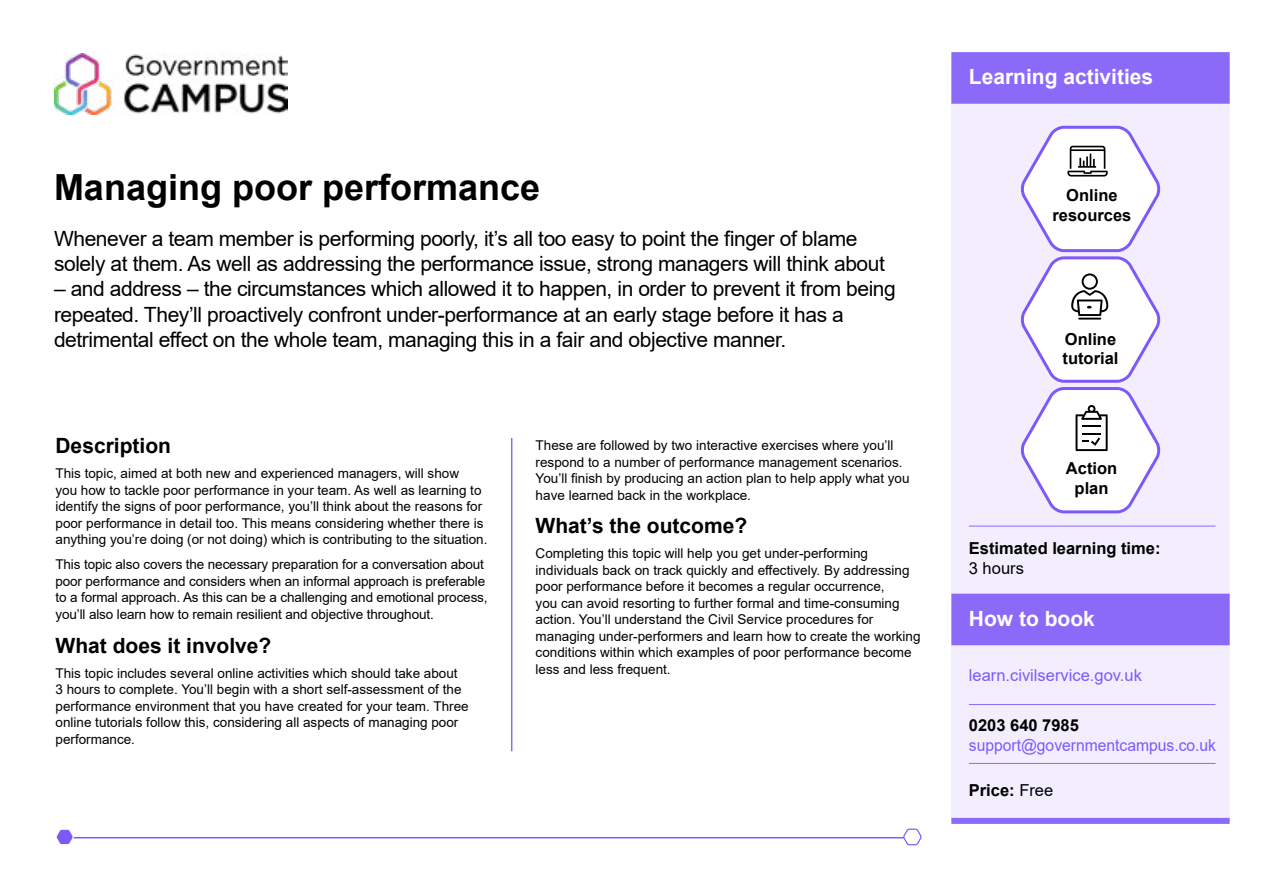
<style>
.page{position:relative;width:1263px;height:893px;background:#fff}
.page>*{position:absolute;margin:0;border:0;box-sizing:border-box;transform-origin:0 0}
.t1{font:700 36px "Arial";color:#000}
.t2{font:21px/25.2px "Arial";letter-spacing:-.02em;color:#000}
.t3{font:700 21px "Arial";color:#000}
.t4{font:700 21px "Arial";color:#fff}
.t5{font:700 16.5px/19.8px "Arial";color:#000;text-align:center}
.t6{font:16.5px "Arial";color:#7e59f8;scale:.95 1}
.t7{font:16.5px "Arial";color:#7e59f8}
.t8{font:16.5px "Arial";color:#000}
.t9{font:13.5px/16.5px "Arial";color:#000}
.s1{font-weight:400}
</style>
<div class="page">
<img style="left:54px;top:54px;width:234px;height:61px">
<div style="left:951px;top:54px;width:279px;height:767px;background:#f2eefe"></div>
<div style="left:951px;top:594px;width:279px;height:51px;background:#8b6af9"></div>
<hr style="left:969px;top:526px;width:246px;height:1px;background:#8b6af9">
<hr style="left:969px;top:704px;width:246px;height:1px;background:#8b6af9">
<div style="left:951px;top:818px;width:279px;height:6px;background:#8b6af9"></div>
<hr style="left:969px;top:763px;width:246px;height:1px;background:#8b6af9">
<div style="left:951px;top:52px;width:279px;height:52px;background:#8b6af9;border:2px solid #8b6af9"></div>
<hr style="left:511px;top:438px;width:1px;height:313px;background:#8b6af9">
<svg style="left:1020px;top:125px;width:141px;height:389px"></svg>
<hr style="left:67px;top:837px;width:839px;height:1px;background:#7e59f8">
<svg style="left:902px;top:828px;width:20px;height:18px"></svg>
<svg style="left:56px;top:829px;width:19px;height:16px"></svg>
<h1 class="t1" style="left:54px;top:162px;width:488px">Managing poor performance</h1>
<h2 class="t2" style="left:54px;top:226px;width:832px">Whenever a team member is performing poorly, it’s all too easy to point the finger of blame solely at them. As well as addressing the performance issue, strong managers will think about</h2>
<p class="t2" style="left:54px;top:276px;width:843px">– and address – the circumstances which allowed it to happen, in order to prevent it from being repeated. They’ll proactively confront under-performance at an early stage before it has a detrimental effect on the whole team, managing this in a fair and objective manner.</p>
<h2 class="t3" style="left:55px;top:431px;width:117px">Description</h2>
<p class="t9" style="left:536px;top:437px;width:368px">These are followed by two interactive exercises where you’ll respond to a number of performance management scenarios.</p>
<p class="t9" style="left:55px;top:465px;width:405px">This topic, aimed at both new and experienced managers, will show</p>
<p class="t9" style="left:536px;top:470px;width:375px">You’ll finish by producing an action plan to help apply what you</p>
<p class="t9" style="left:55px;top:482px;width:427px">you how to tackle poor performance in your team. As well as learning to</p>
<p class="t9" style="left:536px;top:486px;width:217px">have learned back in the workplace.</p>
<p class="t9" style="left:55px;top:498px;width:433px">identify the signs of poor performance, you’ll think about the reasons for poor performance in detail too. This means considering whether there is anything you’re doing (or not doing) which is contributing to the situation.</p>
<h2 class="t3" style="left:536px;top:511px;width:213px">What’s the outcome?</h2>
<p class="t9" style="left:536px;top:545px;width:334px">Completing this topic will help you get under-performing</p>
<p class="t9" style="left:55px;top:556px;width:430px">This topic also covers the necessary preparation for a conversation about</p>
<p class="t9" style="left:536px;top:562px;width:375px">individuals back on track quickly and effectively. By addressing</p>
<p class="t9" style="left:55px;top:573px;width:431px">poor performance and considers when an informal approach is preferable</p>
<p class="t9" style="left:536px;top:578px;width:350px">poor performance before it becomes a regular occurrence,</p>
<p class="t9" style="left:55px;top:589px;width:434px">to a formal approach. As this can be a challenging and emotional process,</p>
<p class="t9" style="left:536px;top:595px;width:365px">you can avoid resorting to further formal and time-consuming</p>
<p class="t9" style="left:55px;top:606px;width:380px">you’ll also learn how to remain resilient and objective throughout.</p>
<p class="t9" style="left:536px;top:611px;width:339px">action. You’ll understand the Civil Service procedures for</p>
<h2 class="t3" style="left:56px;top:630px;width:217px">What does it involve?</h2>
<p class="t9" style="left:536px;top:628px;width:386px">managing under-performers and learn how to create the working conditions within which examples of poor performance become</p>
<p class="t9" style="left:55px;top:664px;width:404px">This topic includes several online activities which should take about</p>
<p class="t9" style="left:536px;top:661px;width:137px">less and less frequent.</p>
<p class="t9" style="left:55px;top:681px;width:415px">3 hours to complete. You’ll begin with a short self-assessment of the performance environment that you have created for your team. Three online tutorials follow this, considering all aspects of managing poor performance.</p>
<h2 class="t4" style="left:969px;top:62px;width:186px">Learning activities</h2>
<p class="t5" style="left:1052px;top:185px;width:80px">Online resources</p>
<p class="t5" style="left:1062px;top:329px;width:57px;text-align:left">Online tutorial</p>
<p class="t5" style="left:1066px;top:459px;width:53px">Action plan</p>
<p class="t5" style="left:969px;top:538px;width:193px">Estimated learning time:</p>
<p class="t8" style="left:969px;top:556px;width:57px">3 hours</p>
<h2 class="t4" style="left:969px;top:604px;width:127px">How to book</h2>
<p class="t7" style="left:969px;top:664px;width:175px">learn.civilservice.gov.uk</p>
<p class="t5" style="left:969px;top:716px;width:112px">0203 640 7985</p>
<p class="t6" style="left:969px;top:734px;width:262px">support@governmentcampus.co.uk</p>
<p class="t5" style="left:969px;top:780px;width:86px">Price: <span class="s1">Free</span></p>
</div>
